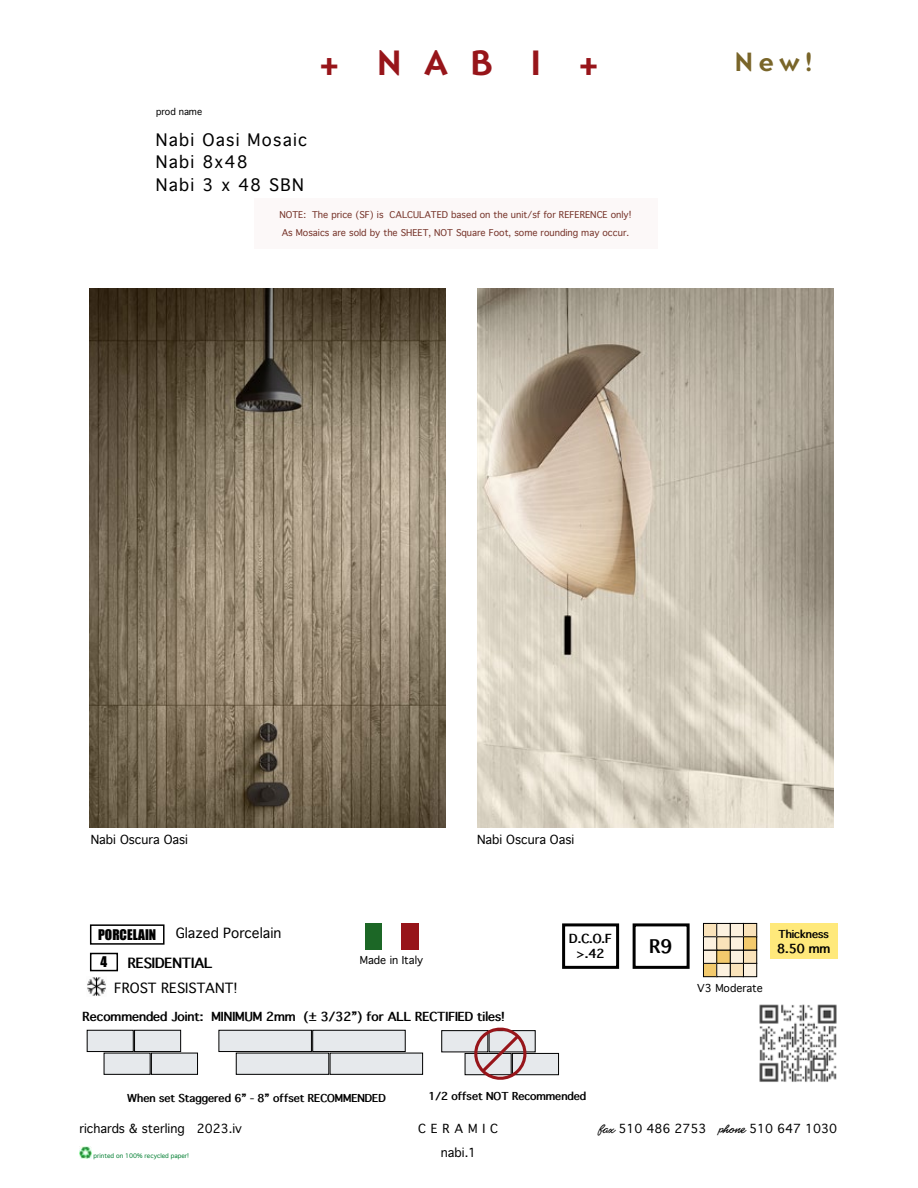
<style>
.page{position:relative;width:918px;height:1188px;background:#fff}
.page>*{position:absolute;margin:0;border:0;box-sizing:border-box;transform-origin:0 0}
.t1{font:700 36px "Ottomat OT";color:#97151a}
.t2{font:700 27px "Ottomat OT";color:#796529}
.t3{font:700 18px "Thonburi";color:#000}
.t4{font:16.5px/22.5px "Geneva";letter-spacing:.075em;color:#000}
.t5{font:300 13.5px "Thonburi";color:#000}
.t6{font:13.5px "Geneva";color:#000}
.t7{font:700 13.5px "Thonburi";color:#000}
.t8{font:13.5px/27.5px "Impact";color:#000}
.t9{font:12px "Geneva";color:#000}
.t10{font:700 12px/15px "Thonburi";color:#000;text-align:center}
.t11{font:12px "Geneva";letter-spacing:.4em;color:#000}
.t12{font:700 10.5px "Thonburi";color:#000}
.t13{font:10.5px "Geneva";color:#000}
.t14{font:9px/18px "Geneva";color:#753228}
.t15{font:9px "Geneva";color:#000}
.t16{font:6px "Geneva";color:#007e31}
.s1{font-family:"CC Matinee Idol"}
</style>
<div class="page">
<svg style="left:79px;top:1146px;width:12px;height:13px"></svg>
<div style="left:442px;top:1031px;width:46px;height:21px;background:#e6e9ec"></div>
<div style="left:442px;top:1030px;width:46px;height:22px;border:1px solid #000"></div>
<div style="left:489px;top:1031px;width:46px;height:21px;background:#e6e9ec"></div>
<div style="left:465px;top:1053px;width:46px;height:22px;background:#e6e9ec"></div>
<div style="left:465px;top:1053px;width:46px;height:22px;border:1px solid #000"></div>
<div style="left:512px;top:1053px;width:47px;height:22px;background:#e6e9ec"></div>
<div style="left:512px;top:1053px;width:47px;height:22px;border:1px solid #000"></div>
<div style="left:87px;top:1030px;width:46px;height:22px;background:#e6e9ec"></div>
<div style="left:87px;top:1030px;width:46px;height:22px;border:1px solid #000"></div>
<div style="left:135px;top:1030px;width:46px;height:22px;background:#e6e9ec"></div>
<div style="left:134px;top:1030px;width:47px;height:22px;border:1px solid #000"></div>
<div style="left:104px;top:1053px;width:46px;height:21px;background:#e6e9ec"></div>
<div style="left:104px;top:1053px;width:46px;height:22px;border:1px solid #000"></div>
<div style="left:151px;top:1053px;width:47px;height:21px;background:#e6e9ec"></div>
<div style="left:151px;top:1053px;width:47px;height:22px;border:1px solid #000"></div>
<div style="left:219px;top:1030px;width:92px;height:22px;background:#e6e9ec"></div>
<div style="left:219px;top:1030px;width:93px;height:22px;border:1px solid #000"></div>
<div style="left:313px;top:1030px;width:92px;height:22px;background:#e6e9ec"></div>
<div style="left:313px;top:1030px;width:92px;height:22px;border:1px solid #000"></div>
<div style="left:236px;top:1053px;width:93px;height:21px;background:#e6e9ec"></div>
<div style="left:330px;top:1053px;width:93px;height:21px;background:#e6e9ec"></div>
<img style="left:87px;top:977px;width:19px;height:19px">
<svg style="left:469px;top:1027px;width:63px;height:53px"></svg>
<div style="left:365px;top:923px;width:18px;height:27px;background:#1c6726"></div>
<div style="left:401px;top:923px;width:18px;height:27px;background:#97151a"></div>
<div style="left:90px;top:924px;width:75px;height:21px;border:2px solid #000"></div>
<div style="left:90px;top:953px;width:28px;height:18px;border:2px solid #000"></div>
<div style="left:770px;top:923px;width:67px;height:36px;background:#ffe97b"></div>
<div style="left:254px;top:198px;width:403px;height:50px;background:#fcf8f8"></div>
<div style="left:633px;top:923px;width:57px;height:46px;border:3px solid #000"></div>
<div style="left:562px;top:923px;width:57px;height:46px;border:3px solid #000"></div>
<img style="left:759px;top:1004px;width:78px;height:78px">
<div style="left:703px;top:923px;width:14px;height:14px;background:#fae3ba"></div>
<div style="left:703px;top:923px;width:14px;height:14px;border:1px solid #000"></div>
<div style="left:743px;top:923px;width:14px;height:14px;background:#fae3ba"></div>
<div style="left:743px;top:923px;width:14px;height:14px;border:1px solid #000"></div>
<div style="left:730px;top:923px;width:13px;height:14px;background:#fcf1df"></div>
<div style="left:730px;top:923px;width:14px;height:14px;border:1px solid #000"></div>
<div style="left:717px;top:923px;width:13px;height:14px;background:#fcf1df"></div>
<div style="left:716px;top:923px;width:15px;height:14px;border:1px solid #000"></div>
<div style="left:703px;top:963px;width:14px;height:14px;background:#f3ca6d"></div>
<div style="left:703px;top:963px;width:14px;height:14px;border:1px solid #000"></div>
<div style="left:743px;top:963px;width:14px;height:14px;background:#fcf1df"></div>
<div style="left:743px;top:963px;width:14px;height:14px;border:1px solid #000"></div>
<div style="left:730px;top:963px;width:13px;height:14px;background:#fae3ba"></div>
<div style="left:730px;top:963px;width:14px;height:14px;border:1px solid #000"></div>
<div style="left:717px;top:963px;width:13px;height:14px;background:#fcf1df"></div>
<div style="left:716px;top:963px;width:15px;height:14px;border:1px solid #000"></div>
<div style="left:703px;top:950px;width:14px;height:13px;background:#fcf1df"></div>
<div style="left:703px;top:950px;width:14px;height:14px;border:1px solid #000"></div>
<div style="left:743px;top:950px;width:14px;height:13px;background:#fae3ba"></div>
<div style="left:743px;top:950px;width:14px;height:14px;border:1px solid #000"></div>
<div style="left:730px;top:950px;width:13px;height:13px;background:#fcf1df"></div>
<div style="left:730px;top:950px;width:14px;height:14px;border:1px solid #000"></div>
<div style="left:717px;top:950px;width:13px;height:13px;background:#f3ca6d"></div>
<div style="left:716px;top:950px;width:15px;height:14px;border:1px solid #000"></div>
<div style="left:703px;top:937px;width:14px;height:13px;background:#fcf1df"></div>
<div style="left:703px;top:936px;width:14px;height:14px;border:1px solid #000"></div>
<div style="left:743px;top:937px;width:14px;height:13px;background:#f3ca6d"></div>
<div style="left:743px;top:936px;width:14px;height:14px;border:1px solid #000"></div>
<div style="left:730px;top:937px;width:13px;height:13px;background:#fcf1df"></div>
<div style="left:730px;top:936px;width:14px;height:14px;border:1px solid #000"></div>
<div style="left:717px;top:937px;width:13px;height:13px;background:#fae3ba"></div>
<div style="left:716px;top:936px;width:15px;height:14px;border:1px solid #000"></div>
<img style="left:89px;top:288px;width:357px;height:540px">
<img style="left:477px;top:288px;width:357px;height:540px">
<p class="t15" style="left:156px;top:107px;width:48px">prod name</p>
<h3 class="t4" style="left:156px;top:129px;width:153px">Nabi Oasi Mosaic<br>Nabi 8x48<br>Nabi 3 x 48 SBN</h3>
<h1 class="t1" style="left:319px;top:40px;width:281px">+ N A B I +</h1>
<p class="t14" style="left:280px;top:205px;width:353px">NOTE: The price (SF) is CALCULATED based on the unit/sf for REFERENCE only!<br>As Mosaics are sold by the SHEET, NOT Square Foot, some rounding may occur.</p>
<h2 class="t2" style="left:735px;top:45px;width:80px">New!</h2>
<h3 class="t9" style="left:91px;top:833px;width:99px">Nabi Oscura Oasi</h3>
<h3 class="t9" style="left:477px;top:833px;width:99px">Nabi Oscura Oasi</h3>
<h3 class="t6" style="left:176px;top:926px;width:107px">Glazed Porcelain</h3>
<h3 class="t7" style="left:128px;top:956px;width:86px">RESIDENTIAL</h3>
<h3 class="t8" style="left:98px;top:921px;width:60px">PORCELAIN<br>4</h3>
<p class="t12" style="left:779px;top:928px;width:52px">Thickness</p>
<h3 class="t10" style="left:569px;top:931px;width:44px">D.C.O.F &gt;.42</h3>
<h3 class="t3" style="left:650px;top:936px;width:24px">R9</h3>
<h3 class="t10" style="left:777px;top:941px;width:55px">8.50 mm</h3>
<p class="t13" style="left:360px;top:954px;width:65px">Made in Italy</p>
<h3 class="t5" style="left:114px;top:981px;width:125px">FROST RESISTANT!</h3>
<h3 class="t10" style="left:83px;top:1010px;width:424px">Recommended Joint: MINIMUM 2mm (± 3/32”) for ALL RECTIFIED tiles!</h3>
<p class="t12" style="left:127px;top:1092px;width:260px">When set Staggered 6” - 8” offset RECOMMENDED</p>
<p class="t12" style="left:428px;top:1091px;width:159px">1/2 offset NOT Recommended</p>
<p class="t13" style="left:697px;top:982px;width:67px">V3 Moderate</p>
<h3 class="t9" style="left:79px;top:1122px;width:164px">richards &amp; sterling 2023.iv</h3>
<h3 class="t11" style="left:418px;top:1122px;width:81px">CERAMIC</h3>
<h3 class="t9" style="left:598px;top:1122px;width:240px"><span class="s1">fax</span> 510 486 2753 <span class="s1">phone</span> 510 647 1030</h3>
<p class="t16" style="left:94px;top:1153px;width:97px">printed on 100% recycled paper!</p>
<h3 class="t9" style="left:441px;top:1146px;width:37px">nabi.1</h3>
</div>
